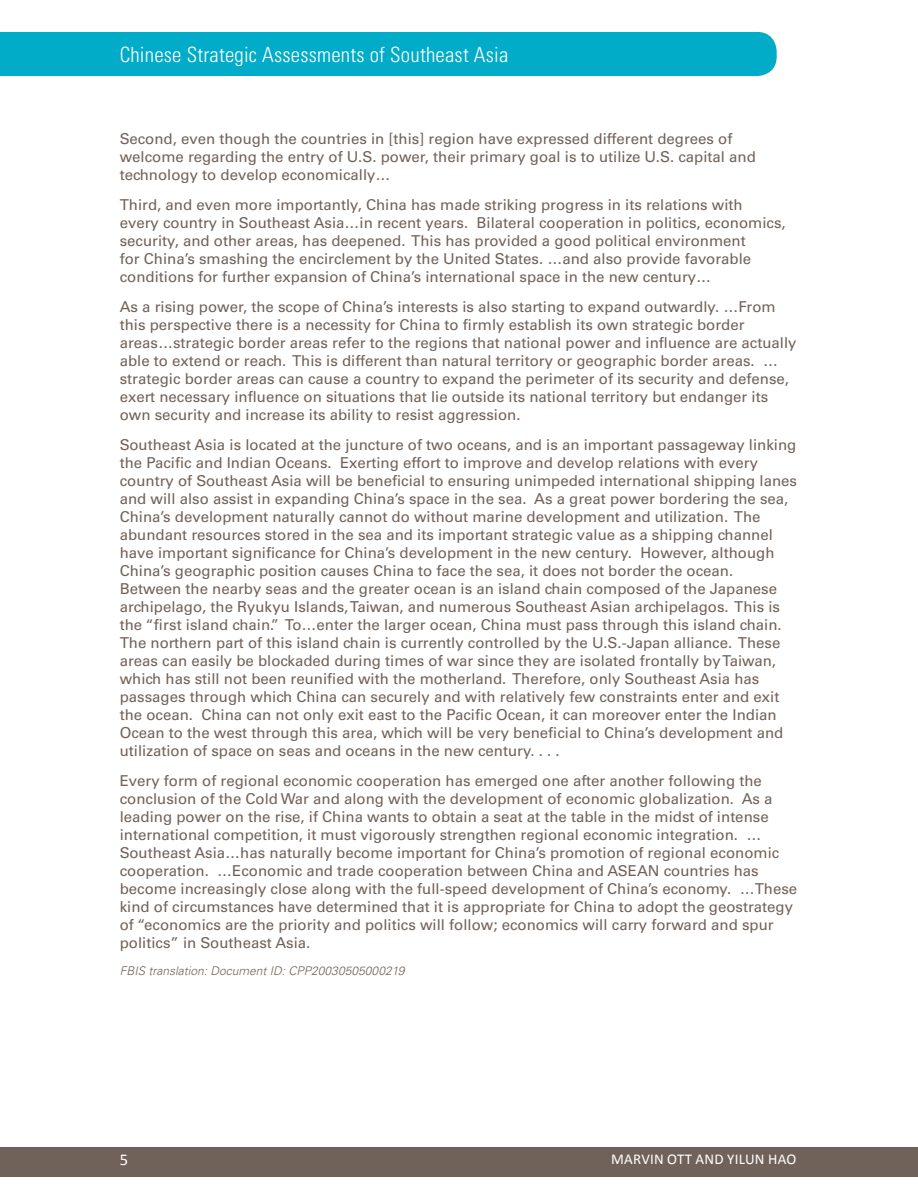
<style>
.page{position:relative;width:918px;height:1188px;background:#fff}
.page>*{position:absolute;margin:0;border:0;box-sizing:border-box;transform-origin:0 0}
.t1{font:300 condensed 21px "Univers LT Std";letter-spacing:.01em;color:#fff}
.t2{font:16.5px "Calibri";color:#fff}
.Translations{font:15px/18px "Univers LT Std";color:#716259}
.t3{font:15px "Calibri";letter-spacing:.02em;color:#fff}
.sub_sub{font:italic 300 12px "Univers LT Std";color:#716259}
</style>
<div class="page">
<div style="left:0;top:32px;width:777px;height:44px;background:#00acc8"></div>
<div style="left:0;top:1147px;width:918px;height:29px;background:#716259"></div>
<h1 class="t1" style="left:120px;top:42px;width:390px">Chinese Strategic Assessments of Southeast Asia</h1>
<p class="Translations" style="left:120px;top:129px;width:638px">Second, even though the countries in [this] region have expressed different degrees of welcome regarding the entry of U.S. power, their primary goal is to utilize U.S. capital and technology to develop economically…</p>
<p class="Translations" style="left:120px;top:195px;width:668px">Third, and even more importantly, China has made striking progress in its relations with<br>every country in Southeast Asia…in recent years. Bilateral cooperation in politics, economics, security, and other areas, has deepened. This has provided a good political environment<br>for China’s smashing the encirclement by the United States. …and also provide favorable conditions for further expansion of China’s international space in the new century…</p>
<p class="Translations" style="left:120px;top:297px;width:678px">As a rising power, the scope of China’s interests is also starting to expand outwardly. …From this perspective there is a necessity for China to firmly establish its own strategic border areas…strategic border areas refer to the regions that national power and influence are actually able to extend or reach. This is different than natural territory or geographic border areas. … strategic border areas can cause a country to expand the perimeter of its security and defense, exert necessary influence on situations that lie outside its national territory but endanger its own security and increase its ability to resist aggression.</p>
<p class="Translations" style="left:120px;top:435px;width:679px">Southeast Asia is located at the juncture of two oceans, and is an important passageway linking the Pacific and Indian Oceans. Exerting effort to improve and develop relations with every country of Southeast Asia will be beneficial to ensuring unimpeded international shipping lanes and will also assist in expanding China’s space in the sea. As a great power bordering the sea, China’s development naturally cannot do without marine development and utilization. The abundant resources stored in the sea and its important strategic value as a shipping channel have important significance for China’s development in the new century. However, although China’s geographic position causes China to face the sea, it does not border the ocean.<br>Between the nearby seas and the greater ocean is an island chain composed of the Japanese archipelago, the Ryukyu Islands, Taiwan, and numerous Southeast Asian archipelagos. This is the “first island chain.” To…enter the larger ocean, China must pass through this island chain.<br>The northern part of this island chain is currently controlled by the U.S.-Japan alliance. These areas can easily be blockaded during times of war since they are isolated frontally by Taiwan, which has still not been reunified with the motherland. Therefore, only Southeast Asia has passages through which China can securely and with relatively few constraints enter and exit the ocean. China can not only exit east to the Pacific Ocean, it can moreover enter the Indian Ocean to the west through this area, which will be very beneficial to China’s development and utilization of space on seas and oceans in the new century. . . .</p>
<p class="Translations" style="left:120px;top:771px;width:679px">Every form of regional economic cooperation has emerged one after another following the conclusion of the Cold War and along with the development of economic globalization. As a leading power on the rise, if China wants to obtain a seat at the table in the midst of intense international competition, it must vigorously strengthen regional economic integration. … Southeast Asia…has naturally become important for China’s promotion of regional economic cooperation. …Economic and trade cooperation between China and ASEAN countries has become increasingly close along with the full-speed development of China’s economy. …These kind of circumstances have determined that it is appropriate for China to adopt the geostrategy of “economics are the priority and politics will follow; economics will carry forward and spur politics” in Southeast Asia.</p>
<p class="sub_sub" style="left:120px;top:964px;width:286px">FBIS translation: Document ID: CPP20030505000219</p>
<p class="t2" style="left:120px;top:1149px;width:10px">5</p>
<p class="t3" style="left:611px;top:1150px;width:187px">MARVIN OTT AND YILUN HAO</p>
</div>
